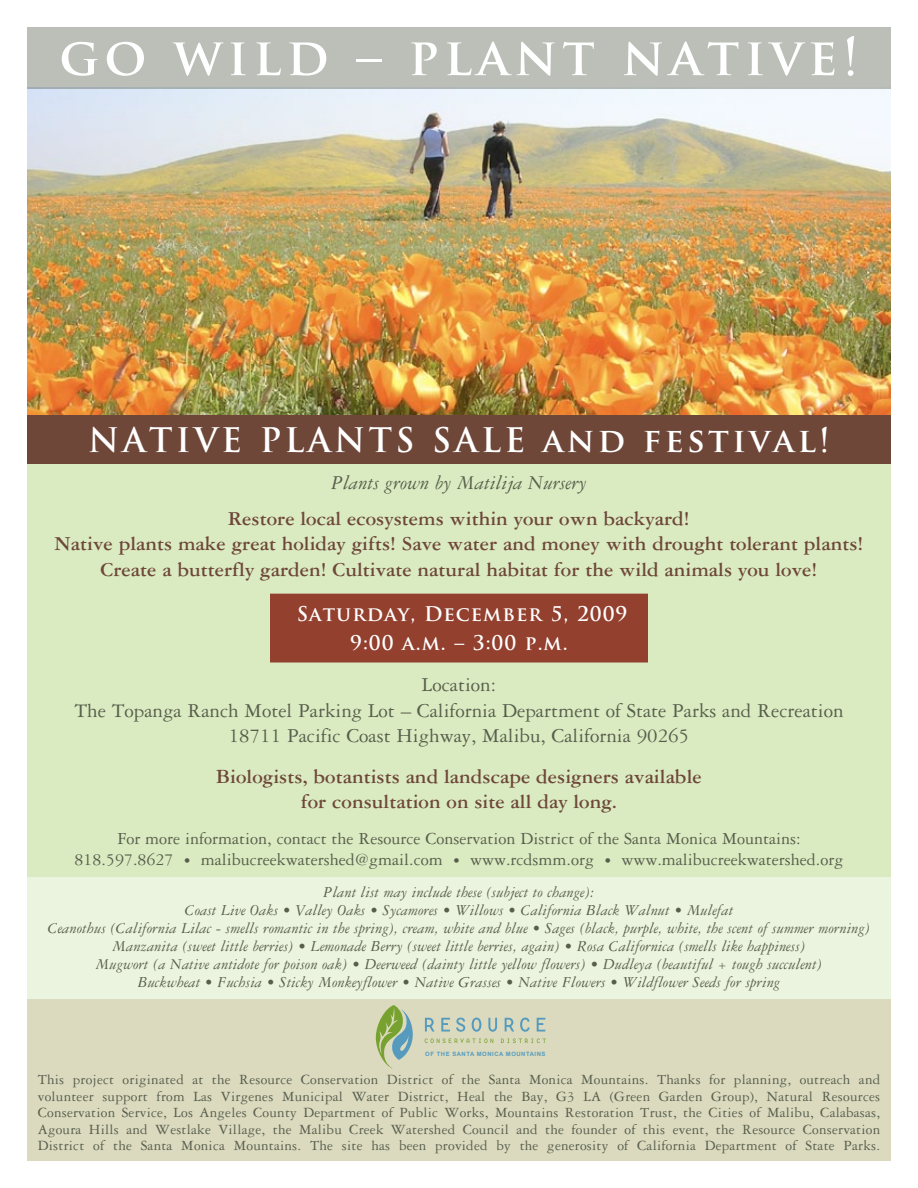
<style>
.page{position:relative;width:918px;height:1188px;background:#fff}
.page>*{position:absolute;margin:0;border:0;box-sizing:border-box;transform-origin:0 0}
.t1{font:700 51px "Trajan Pro";letter-spacing:.1em;color:#fff}
.t2{font:700 33px "Trajan Pro";letter-spacing:.1em;color:#fff}
.t3{font:700 21px/25.5px "Garamond 3 LT Std";color:#6e4739;text-align:center}
.t4{font:21px/25.5px "Garamond 3 LT Std";color:#585e4c;text-align:center}
.t5{font:italic 21px "Garamond 3 LT Std";color:#585e4c}
.t6{font:700 19.8px/28px "Trajan Pro";letter-spacing:.05em;color:#fff;text-align:center}
.t7{font:18px/21px "Garamond 3 LT Std";color:#585e4c;text-align:center}
.t8{font:italic 16.2px/18px "Garamond 3 LT Std";letter-spacing:.005em;color:#585e4c;text-align:center}
.t9{font:15px/16.5px "Garamond 3 LT Std";letter-spacing:.015em;color:#585e4c;text-align:justify}
.t10{font:700 5.85px "Arial";letter-spacing:.09em;color:#569bbe}
.s1{font-size:15px}
</style>
<div class="page">
<div style="left:27px;top:27px;width:864px;height:1134px;background:#daebc1"></div>
<img style="left:27px;top:89px;width:864px;height:326px">
<div style="left:27px;top:27px;width:864px;height:62px;background:linear-gradient(to right,#a5afb3,#b8beb8)"></div>
<div style="left:27px;top:415px;width:864px;height:49px;background:#6e4739"></div>
<div style="left:27px;top:27px;width:864px;height:59px;background:#bcbfb7"></div>
<div style="left:27px;top:878px;width:864px;height:121px;background:#ebf4de"></div>
<div style="left:27px;top:999px;width:864px;height:162px;background:#dbdabf"></div>
<svg style="left:376px;top:1005px;width:37px;height:64px"></svg>
<svg style="left:425px;top:1018px;width:10px;height:14px"></svg>
<svg style="left:441px;top:1018px;width:9px;height:14px"></svg>
<svg style="left:456px;top:1018px;width:9px;height:14px"></svg>
<svg style="left:472px;top:1018px;width:9px;height:14px"></svg>
<svg style="left:488px;top:1018px;width:9px;height:14px"></svg>
<svg style="left:505px;top:1018px;width:9px;height:14px"></svg>
<svg style="left:520px;top:1018px;width:10px;height:14px"></svg>
<svg style="left:537px;top:1018px;width:8px;height:14px"></svg>
<svg style="left:425px;top:1038px;width:68px;height:5px"></svg>
<svg style="left:501px;top:1038px;width:45px;height:5px"></svg>
<div style="left:271px;top:594px;width:376px;height:68px;background:#93402e"></div>
<div style="left:270px;top:594px;width:378px;height:69px;border:2px solid #93402e"></div>
<h1 class="t1" style="left:59px;top:25px;width:801px">go wild – plant native!</h1>
<h2 class="t2" style="left:88px;top:419px;width:743px">NATIVE PLANTS SALE and festival!</h2>
<h3 class="t5" style="left:331px;top:471px;width:257px">Plants grown by Matilija Nursery</h3>
<h3 class="t3" style="left:55px;top:506px;width:810px">Restore local ecosystems within your own backyard!<br>Native plants make great holiday gifts! Save water and money with drought tolerant plants!<br>Create a butterfly garden! Cultivate natural habitat for the wild animals you love!</h3>
<h3 class="t6" style="left:297px;top:601px;width:332px">Saturday, December 5, 2009<br>9:00 a.m. – 3:00 p.m.</h3>
<h3 class="t4" style="left:74px;top:673px;width:771px">Location:<br>The Topanga Ranch Motel Parking Lot – California Department of State Parks and Recreation<br>18711 Pacific Coast Highway, Malibu, California 90265</h3>
<h3 class="t3" style="left:216px;top:764px;width:487px">Biologists, botantists and landscape designers available for consultation on site all day long.</h3>
<p class="t7" style="left:75px;top:829px;width:770px">For more information, contact the Resource Conservation District of the Santa Monica Mountains:<br>818.597.8627 <span class="s1">•</span> malibucreekwatershed@gmail.com <span class="s1">•</span> www.rcdsmm.org <span class="s1">•</span> www.malibucreekwatershed.org</p>
<p class="t8" style="left:48px;top:883px;width:824px">Plant list may include these (subject to change):<br>Coast Live Oaks • Valley Oaks • Sycamores • Willows • California Black Walnut • Mulefat<br>Ceanothus (California Lilac - smells romantic in the spring), cream, white and blue • Sages (black, purple, white, the scent of summer morning)<br>Manzanita (sweet little berries) • Lemonade Berry (sweet little berries, again) • Rosa Californica (smells like happiness)<br>Mugwort (a Native antidote for poison oak) • Deerweed (dainty little yellow flowers) • Dudleya (beautiful + tough succulent)<br>Buckwheat • Fuchsia • Sticky Monkeyflower • Native Grasses • Native Flowers • Wildflower Seeds for spring</p>
<p class="t10" style="left:425px;top:1050px;width:122px">OF THE SANTA MONICA MOUNTAINS</p>
<p class="t9" style="left:38px;top:1072px;width:844px">This project originated at the Resource Conservation District of the Santa Monica Mountains. Thanks for planning, outreach and volunteer support from Las Virgenes Municipal Water District, Heal the Bay, G3 LA (Green Garden Group), Natural Resources Conservation Service, Los Angeles County Department of Public Works, Mountains Restoration Trust, the Cities of Malibu, Calabasas, Agoura Hills and Westlake Village, the Malibu Creek Watershed Council and the founder of this event, the Resource Conservation District of the Santa Monica Mountains. The site has been provided by the generosity of California Department of State Parks.</p>
</div>
